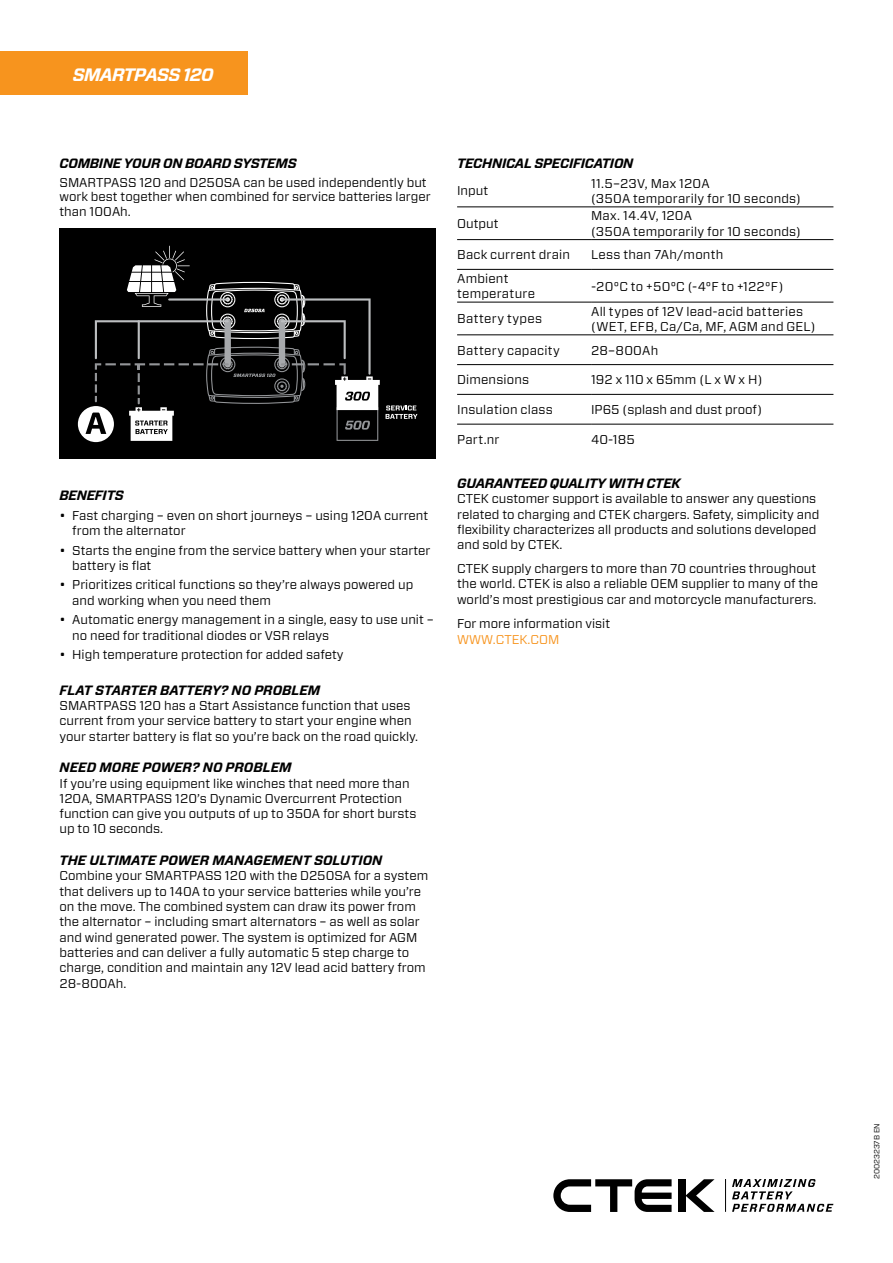
<style>
.page{position:relative;width:893px;height:1263px;background:#fff}
.page>*{position:absolute;margin:0;border:0;box-sizing:border-box;transform-origin:0 0}
.t1{font:italic 700 18px "Forza";letter-spacing:-.04em;color:#fff}
.t2{font:italic 700 13.5px "Forza";color:#000}
.t3{font:italic 700 13.5px "Forza";letter-spacing:-.02em;color:#000}
.t4{font:12.75px/15.3px "Forza";color:#000}
.t5{font:12.75px/15.3px "Forza";letter-spacing:.02em;color:#000}
.t6{font:12.75px "Forza";letter-spacing:.025em;color:#000}
.t7{font:12.75px "Forza";color:#f7941e}
.t8{font:7.5px "Forza";color:#000}
</style>
<div class="page">
<div style="left:0;top:52px;width:248px;height:43px;background:#f7941e"></div>
<div style="left:678px;top:1179px;width:7px;height:33px;background:#000"></div>
<svg style="left:685px;top:1179px;width:30px;height:33px"></svg>
<svg style="left:553px;top:1179px;width:119px;height:33px"></svg>
<svg style="left:732px;top:1179px;width:101px;height:33px"></svg>
<hr style="left:725px;top:1179px;width:1px;height:33px;background:#000">
<div style="left:60px;top:229px;width:376px;height:230px;background:#000"></div>
<svg style="left:386px;top:405px;width:31px;height:14px"></svg>
<svg style="left:78px;top:246px;width:302px;height:196px"></svg>
<hr style="left:457px;top:424px;width:134px;height:1px;background:#000">
<hr style="left:591px;top:424px;width:242px;height:1px;background:#000">
<hr style="left:457px;top:239px;width:134px;height:1px;background:#000">
<hr style="left:591px;top:239px;width:242px;height:1px;background:#000">
<hr style="left:457px;top:269px;width:134px;height:1px;background:#000">
<hr style="left:591px;top:269px;width:242px;height:1px;background:#000">
<hr style="left:457px;top:302px;width:134px;height:1px;background:#000">
<hr style="left:591px;top:302px;width:242px;height:1px;background:#000">
<hr style="left:457px;top:206px;width:134px;height:1px;background:#000">
<hr style="left:591px;top:206px;width:242px;height:1px;background:#000">
<hr style="left:457px;top:334px;width:134px;height:1px;background:#000">
<hr style="left:591px;top:334px;width:242px;height:1px;background:#000">
<hr style="left:457px;top:364px;width:134px;height:1px;background:#000">
<hr style="left:591px;top:364px;width:242px;height:1px;background:#000">
<hr style="left:457px;top:394px;width:134px;height:1px;background:#000">
<hr style="left:591px;top:394px;width:242px;height:1px;background:#000">
<h1 class="t1" style="left:73px;top:62px;width:142px">SMARTPASS 120</h1>
<p class="t3" style="left:60px;top:154px;width:239px">COMBINE YOUR ON BOARD SYSTEMS</p>
<p class="t4" style="left:60px;top:175px;width:373px;line-height:14.9px">SMARTPASS 120 and D250SA can be used independently but work best together when combined for service batteries larger than 100Ah.</p>
<p class="t3" style="left:60px;top:486px;width:66px">BENEFITS</p>
<p class="t4" style="left:72px;top:507px;width:358px;text-indent:-13px">• Fast charging – even on short journeys – using 120A current from the alternator</p>
<p class="t4" style="left:72px;top:542px;width:360px;text-indent:-13px">• Starts the engine from the service battery when your starter battery is flat</p>
<p class="t4" style="left:72px;top:577px;width:343px;text-indent:-13px">• Prioritizes critical functions so they’re always powered up and working when you need them</p>
<p class="t4" style="left:72px;top:612px;width:363px;text-indent:-13px">• Automatic energy management in a single, easy to use unit – no need for traditional diodes or VSR relays</p>
<p class="t4" style="left:60px;top:647px;width:286px">• High temperature protection for added safety</p>
<p class="t2" style="left:60px;top:681px;width:262px">FLAT STARTER BATTERY? NO PROBLEM</p>
<p class="t4" style="left:60px;top:698px;width:360px">SMARTPASS 120 has a Start Assistance function that uses current from your service battery to start your engine when your starter battery is flat so you’re back on the road quickly.</p>
<p class="t2" style="left:60px;top:758px;width:234px">NEED MORE POWER? NO PROBLEM</p>
<p class="t4" style="left:60px;top:775px;width:358px">If you’re using equipment like winches that need more than 120A, SMARTPASS 120’s Dynamic Overcurrent Protection function can give you outputs of up to 350A for short bursts up to 10 seconds.</p>
<p class="t2" style="left:60px;top:851px;width:324px">THE ULTIMATE POWER MANAGEMENT SOLUTION</p>
<p class="t4" style="left:60px;top:868px;width:370px">Combine your SMARTPASS 120 with the D250SA for a system that delivers up to 140A to your service batteries while you’re on the move. The combined system can draw its power from the alternator – including smart alternators – as well as solar and wind generated power. The system is optimized for AGM batteries and can deliver a fully automatic 5 step charge to charge, condition and maintain any 12V lead acid battery from 28-800Ah.</p>
<p class="t3" style="left:457px;top:154px;width:178px">TECHNICAL SPECIFICATION</p>
<p class="t4" style="left:457px;top:183px;width:33px">Input</p>
<p class="t5" style="left:591px;top:175px;width:211px">11.5–23V, Max 120A<br>(350A temporarily for 10 seconds)</p>
<p class="t4" style="left:457px;top:216px;width:43px">Output</p>
<p class="t5" style="left:591px;top:208px;width:211px">Max. 14.4V, 120A<br>(350A temporarily for 10 seconds)</p>
<p class="t4" style="left:457px;top:247px;width:114px">Back current drain</p>
<p class="t5" style="left:591px;top:247px;width:134px">Less than 7Ah/month</p>
<p class="t4" style="left:457px;top:271px;width:79px">Ambient temperature</p>
<p class="t5" style="left:591px;top:278px;width:194px">-20°C to +50°C (-4°F to +122°F)</p>
<p class="t6" style="left:457px;top:310px;width:86px">Battery types</p>
<p class="t5" style="left:591px;top:303px;width:226px">All types of 12V lead-acid batteries (WET, EFB, Ca/Ca, MF, AGM and GEL)</p>
<p class="t6" style="left:457px;top:341px;width:104px">Battery capacity</p>
<p class="t4" style="left:591px;top:342px;width:69px">28–800Ah</p>
<p class="t4" style="left:457px;top:372px;width:74px">Dimensions</p>
<p class="t4" style="left:591px;top:372px;width:173px">192 x 110 x 65mm (L x W x H)</p>
<p class="t4" style="left:457px;top:402px;width:97px">Insulation class</p>
<p class="t4" style="left:591px;top:402px;width:172px">IP65 (splash and dust proof)</p>
<p class="t4" style="left:457px;top:432px;width:44px">Part.nr</p>
<p class="t4" style="left:591px;top:432px;width:45px">40-185</p>
<p class="t3" style="left:457px;top:474px;width:225px">GUARANTEED QUALITY WITH CTEK</p>
<p class="t4" style="left:457px;top:491px;width:364px">CTEK customer support is available to answer any questions related to charging and CTEK chargers. Safety, simplicity and flexibility characterizes all products and solutions developed and sold by CTEK.</p>
<p class="t4" style="left:457px;top:561px;width:363px">CTEK supply chargers to more than 70 countries throughout the world. CTEK is also a reliable OEM supplier to many of the world’s most prestigious car and motorcycle manufacturers.</p>
<p class="t4" style="left:457px;top:615px;width:154px">For more information visit</p>
<p class="t7" style="left:457px;top:631px;width:104px">WWW.CTEK.COM</p>
<p class="t8" style="left:872px;top:1179px;width:57px;rotate:-90deg">20023237B EN</p>
</div>
